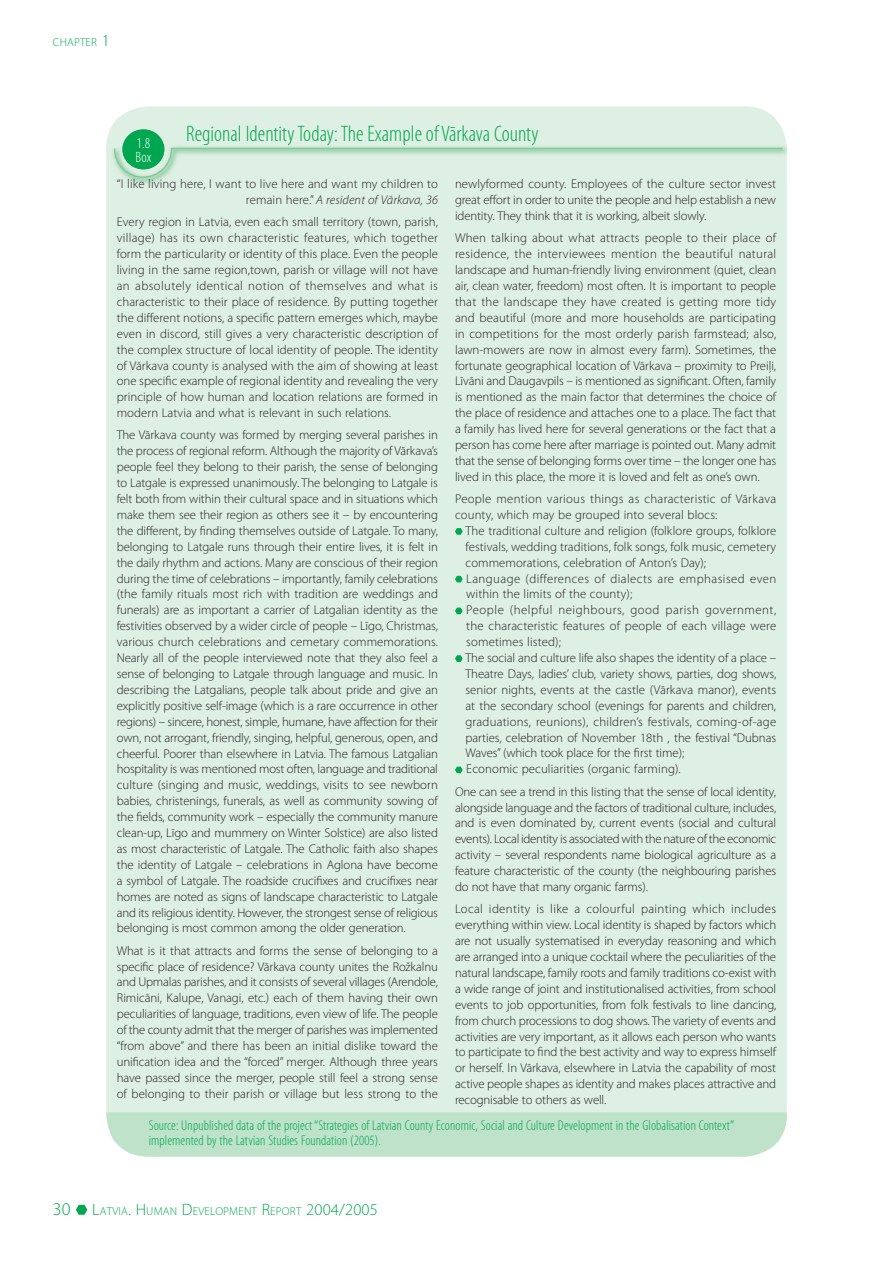
<style>
.page{position:relative;width:893px;height:1263px;background:#fff}
.page>*{position:absolute;margin:0;border:0;box-sizing:border-box;transform-origin:0 0}
.t1{font:300 condensed 22.5px "Myriad Pro";color:#00a650}
.t2{font:300 condensed 15px/13.5px "Myriad Pro";color:#fff}
.t3{font:300 condensed 14.25px/15px "Myriad Pro";letter-spacing:.01em;color:#00a650}
.t4{font:300 12.75px/15.9px "Myriad Pro";letter-spacing:.005em;color:#231f20;text-align:justify}
.t5{font:300 12.75px/15.9px "Myriad Pro";letter-spacing:.025em;color:#231f20}
.t6{font:300 11.55px "Myriad Pro";letter-spacing:.015em;color:#00a650}
.s1{font-size:16.5px}
.s2{font-style:italic}
.s3{font-size:18px}
</style>
<div class="page">
<svg style="left:76px;top:1205px;width:11px;height:10px"></svg>
<div style="left:106px;top:106px;width:680px;height:1051px;background:#def0e3;border-radius:43px"></div>
<div style="left:122px;top:129px;width:42px;height:40px;background:#00a650;border-radius:50%"></div>
<img style="left:113px;top:144px;width:674px;height:42px">
<img style="left:122px;top:144px;width:42px;height:4px">
<img style="left:281px;top:144px;width:257px;height:1px">
<img style="left:188px;top:144px;width:93px;height:1px">
<svg style="left:114px;top:148px;width:668px;height:30px"></svg>
<svg style="left:455px;top:528px;width:7px;height:7px"></svg>
<svg style="left:455px;top:576px;width:7px;height:6px"></svg>
<svg style="left:455px;top:608px;width:7px;height:6px"></svg>
<svg style="left:455px;top:655px;width:7px;height:7px"></svg>
<svg style="left:455px;top:767px;width:7px;height:6px"></svg>
<div style="left:106px;top:1112px;width:681px;height:45px;background:#bfe2ca"></div>
<p class="t6" style="left:53px;top:38px;width:58px">CHAPTER <span class="s1">1</span></p>
<h1 class="t1" style="left:186px;top:125px;width:354px">Regional Identity Today: The Example of Vārkava County</h1>
<p class="t2" style="left:136px;top:138px;width:17px">1.8<br>Box</p>
<p class="t4" style="left:117px;top:177px;width:322px;text-align:right">“I like living here, I want to live here and want my children to remain here.” <span class="s2">A resident of Vārkava, 36</span></p>
<p class="t4" style="left:117px;top:215px;width:323px">Every region in Latvia, even each small territory (town, parish, village) has its own characteristic features, which together form the particularity or identity of this place. Even the people living in the same region,town, parish or village will not have an absolutely identical notion of themselves and what is characteristic to their place of residence. By putting together the different notions, a specific pattern emerges which, maybe even in discord, still gives a very characteristic description of the complex structure of local identity of people. The identity of Vārkava county is analysed with the aim of showing at least one specific example of regional identity and revealing the very principle of how human and location relations are formed in modern Latvia and what is relevant in such relations.</p>
<p class="t4" style="left:117px;top:428px;width:323px">The Vārkava county was formed by merging several parishes in the process of regional reform. Although the majority of Vārkava’s people feel they belong to their parish, the sense of belonging to Latgale is expressed unanimously. The belonging to Latgale is felt both from within their cultural space and in situations which make them see their region as others see it – by encountering the different, by finding themselves outside of Latgale. To many, belonging to Latgale runs through their entire lives, it is felt in the daily rhythm and actions. Many are conscious of their region during the time of celebrations – importantly, family celebrations (the family rituals most rich with tradition are weddings and funerals) are as important a carrier of Latgalian identity as the festivities observed by a wider circle of people – Līgo, Christmas, various church celebrations and cemetary commemorations.<br>Nearly all of the people interviewed note that they also feel a sense of belonging to Latgale through language and music. In describing the Latgalians, people talk about pride and give an explicitly positive self-image (which is a rare occurrence in other regions) – sincere, honest, simple, humane, have affection for their own, not arrogant, friendly, singing, helpful, generous, open, and cheerful. Poorer than elsewhere in Latvia. The famous Latgalian hospitality is was mentioned most often, language and traditional culture (singing and music, weddings, visits to see newborn babies, christenings, funerals, as well as community sowing of the fields, community work – especially the community manure clean-up, Līgo and mummery on Winter Solstice) are also listed as most characteristic of Latgale. The Catholic faith also shapes the identity of Latgale – celebrations in Aglona have become a symbol of Latgale. The roadside crucifixes and crucifixes near homes are noted as signs of landscape characteristic to Latgale and its religious identity. However, the strongest sense of religious belonging is most common among the older generation.</p>
<p class="t4" style="left:117px;top:944px;width:323px">What is it that attracts and forms the sense of belonging to a specific place of residence? Vārkava county unites the Rožkalnu and Upmalas parishes, and it consists of several villages (Arendole, Rimicāni, Kalupe, Vanagi, etc.) each of them having their own peculiarities of language, traditions, even view of life. The people of the county admit that the merger of parishes was implemented “from above” and there has been an initial dislike toward the unification idea and the “forced” merger. Although three years have passed since the merger, people still feel a strong sense of belonging to their parish or village but less strong to the</p>
<p class="t4" style="left:455px;top:177px;width:323px">newlyformed county. Employees of the culture sector invest great effort in order to unite the people and help establish a new identity. They think that it is working, albeit slowly.</p>
<p class="t4" style="left:455px;top:231px;width:323px">When talking about what attracts people to their place of residence, the interviewees mention the beautiful natural landscape and human-friendly living environment (quiet, clean air, clean water, freedom) most often. It is important to people that the landscape they have created is getting more tidy and beautiful (more and more households are participating in competitions for the most orderly parish farmstead; also, lawn-mowers are now in almost every farm). Sometimes, the fortunate geographical location of Vārkava – proximity to Preiļi, Līvāni and Daugavpils – is mentioned as significant. Often, family is mentioned as the main factor that determines the choice of the place of residence and attaches one to a place. The fact that a family has lived here for several generations or the fact that a person has come here after marriage is pointed out. Many admit that the sense of belonging forms over time – the longer one has lived in this place, the more it is loved and felt as one’s own.</p>
<p class="t5" style="left:455px;top:492px;width:323px">People mention various things as characteristic of Vārkava county, which may be grouped into several blocs:</p>
<p class="t4" style="left:465px;top:524px;width:312px;text-align:left">The traditional culture and religion (folklore groups, folklore festivals, wedding traditions, folk songs, folk music, cemetery commemorations, celebration of Anton’s Day);<br>Language (differences of dialects are emphasised even within the limits of the county);<br>People (helpful neighbours, good parish government, the characteristic features of people of each village were sometimes listed);<br>The social and culture life also shapes the identity of a place – Theatre Days, ladies’ club, variety shows, parties, dog shows, senior nights, events at the castle (Vārkava manor), events at the secondary school (evenings for parents and children, graduations, reunions), children’s festivals, coming-of-age parties, celebration of November 18th , the festival “Dubnas Waves” (which took place for the first time);<br>Economic peculiarities (organic farming).</p>
<p class="t4" style="left:455px;top:785px;width:323px">One can see a trend in this listing that the sense of local identity, alongside language and the factors of traditional culture, includes, and is even dominated by, current events (social and cultural events). Local identity is associated with the nature of the economic activity – several respondents name biological agriculture as a feature characteristic of the county (the neighbouring parishes do not have that many organic farms).</p>
<p class="t4" style="left:455px;top:902px;width:323px">Local identity is like a colourful painting which includes everything within view. Local identity is shaped by factors which are not usually systematised in everyday reasoning and which are arranged into a unique cocktail where the peculiarities of the natural landscape, family roots and family traditions co-exist with a wide range of joint and institutionalised activities, from school events to job opportunities, from folk festivals to line dancing, from church processions to dog shows. The variety of events and activities are very important, as it allows each person who wants to participate to find the best activity and way to express himself or herself. In Vārkava, elsewhere in Latvia the capability of most active people shapes as identity and makes places attractive and recognisable to others as well.</p>
<p class="t3" style="left:149px;top:1119px;width:587px">Source: Unpublished data of the project “Strategies of Latvian County Economic, Social and Culture Development in the Globalisation Context” implemented by the Latvian Studies Foundation (2005).</p>
<p class="t6" style="left:53px;top:1207px;width:326px"><span class="s3">30</span> <span class="s1">L</span>ATVIA<span class="s1">. H</span>UMAN <span class="s1">D</span>EVELOPMENT <span class="s1">R</span>EPORT <span class="s1">2004/2005</span></p>
</div>
